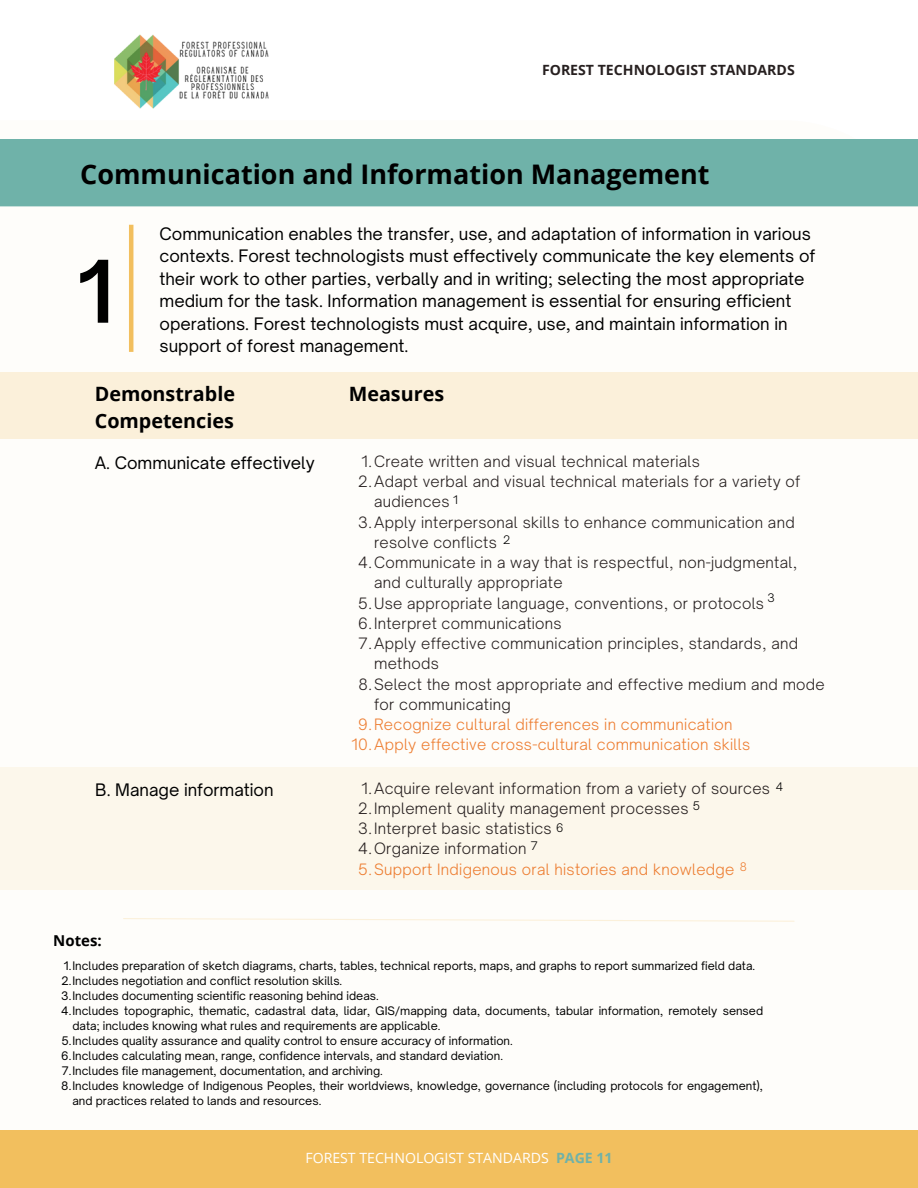
<style>
.page{position:relative;width:918px;height:1188px;background:#fff}
.page>*{position:absolute;margin:0;border:0;box-sizing:border-box;transform-origin:0 0}
.t1{font:600 82.5px "Open Sauce One";color:#000}
.t2{font:700 27px "Open Sans";color:#000}
.t3{font:700 19.8px/27px "Open Sans";color:#000}
.t4{font:16.5px/22.5px "Open Sauce One";color:#000}
.t5{font:300 15px/20.2px "Open Sauce One";letter-spacing:.02em;color:#272020}
.t6{font:300 15px "Open Sauce One";letter-spacing:.02em;color:#ed7d31}
.t7{font:700 15px "Open Sans";color:#000}
.t8{font:14.1px "Open Sans";color:#fff}
.t9{font:700 14.1px "Open Sans";color:#272020}
.t10{font:11.25px/15px "Open Sauce One";color:#000}
.t11{font:300 11.25px "Open Sauce One";color:#000}
.t12{font:300 11.25px "Open Sauce One";color:#ed7d31}
.s1{font-weight:700;color:#6fb2a9}
</style>
<div class="page">
<div style="left:0;top:767px;width:918px;height:123px;background:#fcf7eb"></div>
<div style="left:0;top:373px;width:918px;height:66px;background:#fbf0da"></div>
<div style="left:0;top:1130px;width:918px;height:58px;background:#f2bf5e"></div>
<div style="left:0;top:139px;width:918px;height:67px;background:#6fb2a9"></div>
<svg style="left:123px;top:918px;width:672px;height:4px"></svg>
<img style="left:114px;top:34px;width:155px;height:75px">
<hr style="left:129px;top:225px;width:4px;height:127px;background:#f2bf5e">
<p class="t9" style="left:542px;top:60px;width:254px">FOREST TECHNOLOGIST STANDARDS</p>
<p class="t2" style="left:80px;top:155px;width:631px">Communication and Information Management</p>
<p class="t1" style="left:77px;top:240px;width:38px">1</p>
<p class="t4" style="left:160px;top:222px;width:657px">Communication enables the transfer, use, and adaptation of information in various contexts. Forest technologists must effectively communicate the key elements of their work to other parties, verbally and in writing; selecting the most appropriate medium for the task. Information management is essential for ensuring efficient operations. Forest technologists must acquire, use, and maintain information in support of forest management.</p>
<p class="t3" style="left:95px;top:380px;width:142px">Demonstrable<br>Competencies</p>
<p class="t3" style="left:349px;top:380px;width:97px">Measures</p>
<p class="t5" style="left:361px;top:451px;width:340px">1.Create written and visual technical materials</p>
<p class="t5" style="left:374px;top:471px;width:428px;text-indent:-16px">2.Adapt verbal and visual technical materials for a variety of audiences</p>
<p class="t5" style="left:374px;top:512px;width:422px;text-indent:-16px">3.Apply interpersonal skills to enhance communication and resolve conflicts</p>
<p class="t5" style="left:374px;top:552px;width:425px;text-indent:-16px">4.Communicate in a way that is respectful, non-judgmental, and culturally appropriate</p>
<p class="t5" style="left:358px;top:593px;width:407px">5.Use appropriate language, conventions, or protocols</p>
<p class="t5" style="left:358px;top:613px;width:205px">6.Interpret communications</p>
<p class="t5" style="left:374px;top:633px;width:426px;text-indent:-15px">7.Apply effective communication principles, standards, and methods</p>
<p class="t5" style="left:374px;top:674px;width:452px;text-indent:-16px">8.Select the most appropriate and effective medium and mode for communicating</p>
<p class="t6" style="left:358px;top:715px;width:376px">9.Recognize cultural differences in communication</p>
<p class="t6" style="left:351px;top:735px;width:400px">10.Apply effective cross-cultural communication skills</p>
<p class="t4" style="left:95px;top:451px;width:222px">A. Communicate effectively</p>
<p class="t11" style="left:453px;top:492px;width:6px">1</p>
<p class="t11" style="left:503px;top:532px;width:9px">2</p>
<p class="t11" style="left:767px;top:590px;width:9px">3</p>
<p class="t4" style="left:95px;top:778px;width:180px">B. Manage information</p>
<p class="t5" style="left:361px;top:778px;width:410px">1.Acquire relevant information from a variety of sources</p>
<p class="t5" style="left:358px;top:798px;width:332px">2.Implement quality management processes</p>
<p class="t5" style="left:358px;top:818px;width:195px">3.Interpret basic statistics</p>
<p class="t5" style="left:358px;top:838px;width:170px">4.Organize information</p>
<p class="t6" style="left:358px;top:860px;width:378px">5.Support Indigenous oral histories and knowledge</p>
<p class="t11" style="left:776px;top:779px;width:9px">4</p>
<p class="t11" style="left:693px;top:799px;width:9px">5</p>
<p class="t11" style="left:556px;top:821px;width:9px">6</p>
<p class="t11" style="left:531px;top:839px;width:8px">7</p>
<p class="t12" style="left:740px;top:860px;width:9px">8</p>
<p class="t7" style="left:53px;top:930px;width:50px">Notes:</p>
<p class="t10" style="left:64px;top:958px;width:693px">1.Includes preparation of sketch diagrams, charts, tables, technical reports, maps, and graphs to report summarized field data.</p>
<p class="t10" style="left:61px;top:973px;width:282px">2.Includes negotiation and conflict resolution skills.</p>
<p class="t10" style="left:61px;top:988px;width:319px">3.Includes documenting scientific reasoning behind ideas.</p>
<p class="t10" style="left:72px;top:1003px;width:692px;text-indent:-11px">4.Includes topographic, thematic, cadastral data, lidar, GIS/mapping data, documents, tabular information, remotely sensed data; includes knowing what rules and requirements are applicable.</p>
<p class="t10" style="left:61px;top:1033px;width:453px">5.Includes quality assurance and quality control to ensure accuracy of information.</p>
<p class="t10" style="left:61px;top:1048px;width:443px">6.Includes calculating mean, range, confidence intervals, and standard deviation.</p>
<p class="t10" style="left:62px;top:1063px;width:323px">7.Includes file management, documentation, and archiving.</p>
<p class="t10" style="left:72px;top:1078px;width:692px;text-indent:-11px">8.Includes knowledge of Indigenous Peoples, their worldviews, knowledge, governance (including protocols for engagement), and practices related to lands and resources.</p>
<p class="t8" style="left:305px;top:1148px;width:309px">FOREST TECHNOLOGIST STANDARDS <span class="s1">PAGE 11</span></p>
</div>
